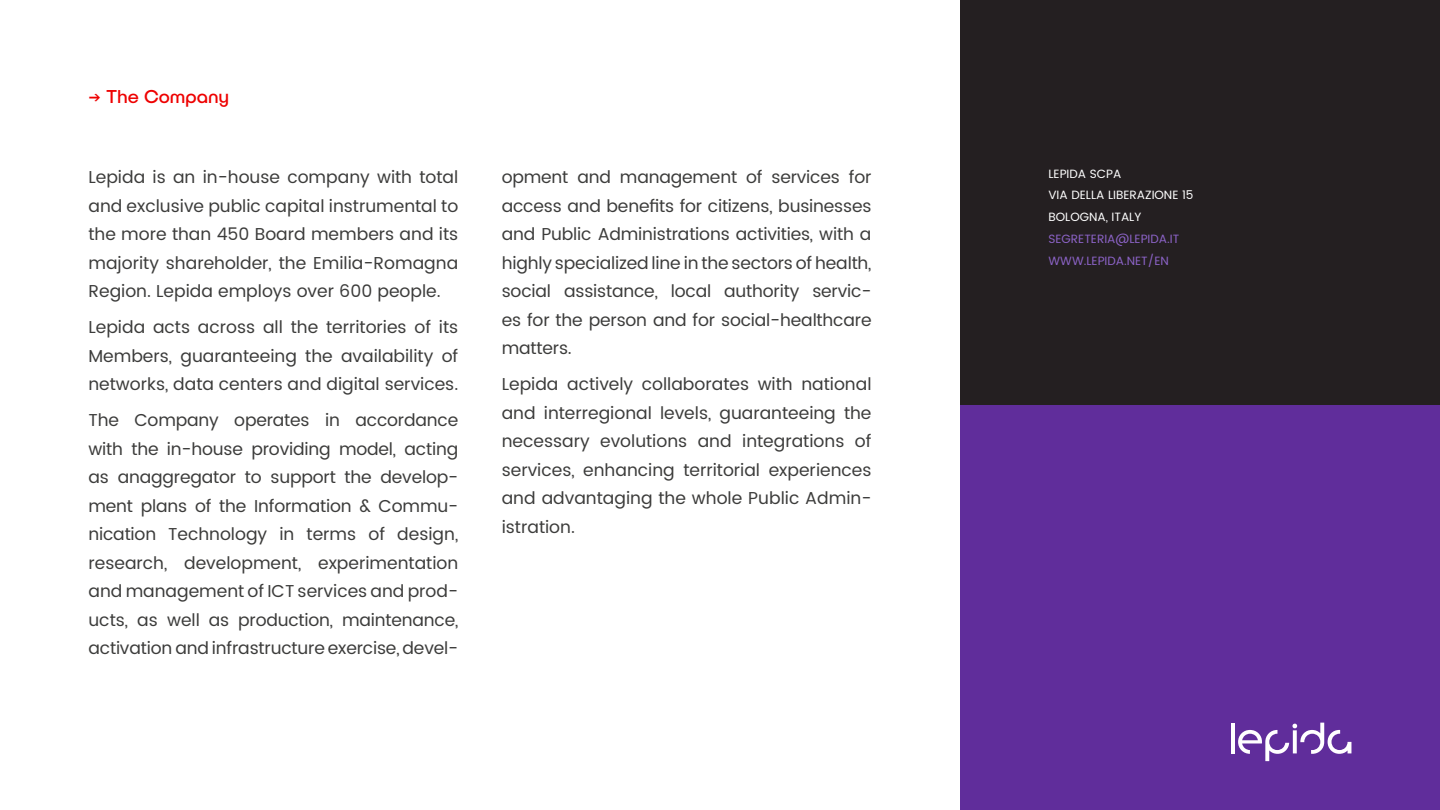
<style>
.page{position:relative;width:1440px;height:810px;background:#fff}
.page>*{position:absolute;margin:0;border:0;box-sizing:border-box;transform-origin:0 0}
.t1{font:18.75px "Publica Play";color:#e00}
.t2{font:17.25px/28.5px "Poppins";color:#3c3c3b;text-align:justify}
.t3{font:12px/21.8px "Poppins";color:#fff}
.t4{font:12px/21.8px "Poppins";color:#8c63c7}
.s1{font-family:"Heading Now 64"}
</style>
<div class="page">
<div style="left:960px;top:405px;width:480px;height:405px;background:#602d9b"></div>
<div style="left:960px;top:0;width:480px;height:405px;background:#241f21"></div>
<hr style="left:1231px;top:723px;width:4px;height:30px;background:#fff">
<svg style="left:1238px;top:723px;width:113px;height:38px"></svg>
<p class="t1" style="left:88px;top:85px;width:142px"><span class="s1">→</span> The Company</p>
<p class="t2" style="left:88px;top:163px;width:371px">Lepida is an in-house company with total and exclusive public capital instrumental to the more than 450 Board members and its majority shareholder, the Emilia-Romagna Region. Lepida employs over 600 people.</p>
<p class="t2" style="left:88px;top:313px;width:371px">Lepida acts across all the territories of its Members, guaranteeing the availability of networks, data centers and digital services.</p>
<p class="t2" style="left:88px;top:406px;width:371px">The Company operates in accordance with the in-house providing model, acting as anaggregator to support the develop&shy;ment plans of the Information &amp; Commu&shy;nication Technology in terms of design, research, development, experimentation and management of ICT services and prod&shy;ucts, as well as production, maintenance, activation and infrastructure exercise, devel-</p>
<p class="t2" style="left:502px;top:163px;width:371px">opment and management of services for access and benefits for citizens, businesses and Public Administrations activities, with a highly specialized line in the sectors of health, social assistance, local authority servic&shy;es for the person and for social-healthcare matters.</p>
<p class="t2" style="left:502px;top:370px;width:371px">Lepida actively collaborates with national and interregional levels, guaranteeing the necessary evolutions and integrations of services, enhancing territorial experiences and advantaging the whole Public Admin&shy;istration.</p>
<p class="t3" style="left:1048px;top:163px;width:146px">LEPIDA SCPA<br>VIA DELLA LIBERAZIONE 15<br>BOLOGNA, ITALY</p>
<p class="t4" style="left:1048px;top:228px;width:132px">SEGRETERIA@LEPIDA.IT<br>WWW.LEPIDA.NET/EN</p>
</div>
